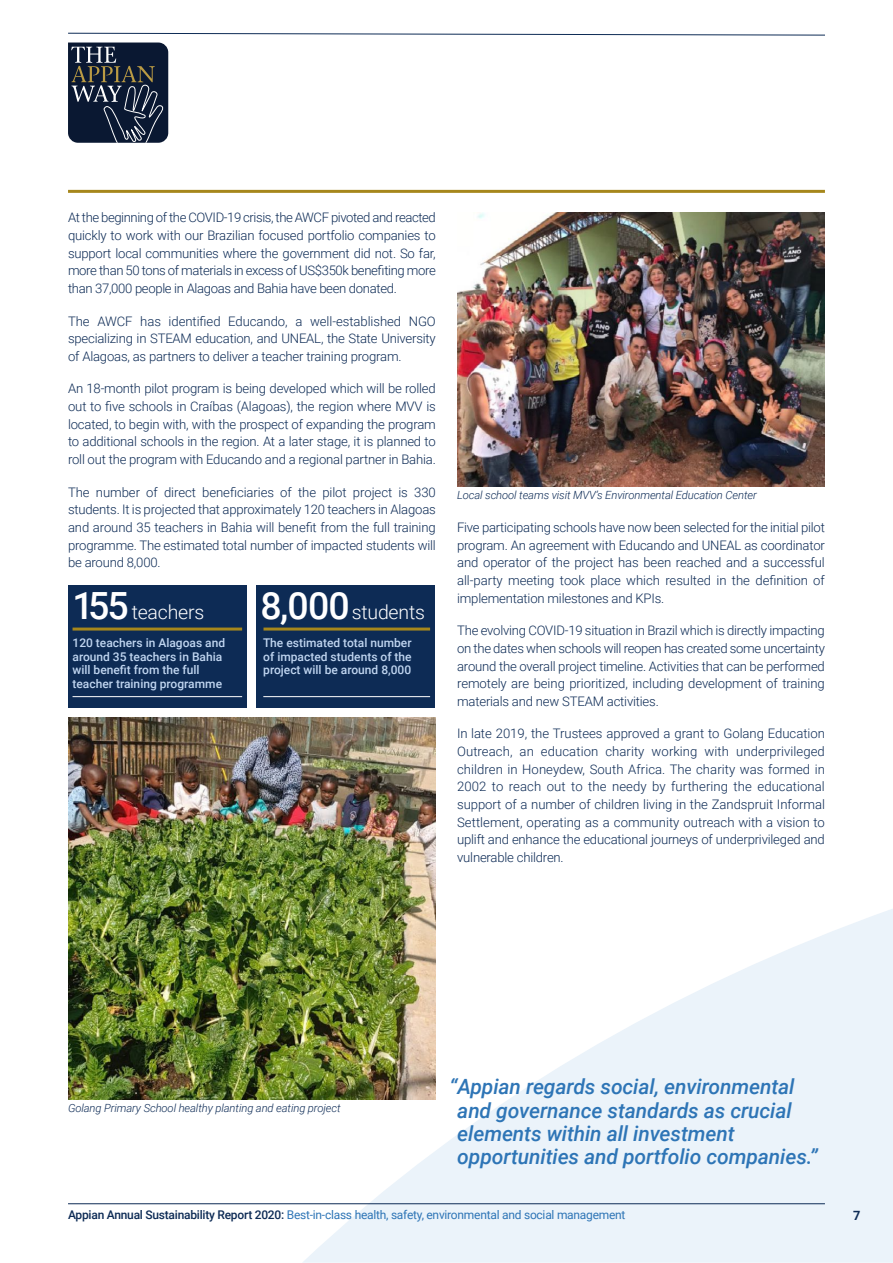
<style>
.page{position:relative;width:893px;height:1263px;background:#fff}
.page>*{position:absolute;margin:0;border:0;box-sizing:border-box;transform-origin:0 0}
.t1{font:italic 500 21px/23.2px "Roboto";letter-spacing:-.005em;color:#2e75b6}
.t2{font:300 19.5px "Roboto";letter-spacing:-.01em;color:#fff}
.t3{font:300 13.2px/17.7px "Roboto";letter-spacing:-.015em;color:#0d2b55;text-align:justify}
.t4{font:700 12.75px "Roboto";color:#0d2b55}
.t5{font:500 12px/13.5px "Roboto";color:#c0d5f0}
.t6{font:12px "Roboto";letter-spacing:-.02em;color:#2e75b6}
.t7{font:italic 300 11.25px "Roboto";letter-spacing:-.01em;color:#0d2b55}
.s1{font-weight:500;font-size:37.5px}
.s2{font-weight:500;color:#0d2b55}
</style>
<div class="page">
<svg style="left:302px;top:909px;width:591px;height:354px;fill:#ebf3fa"></svg>
<svg style="left:68px;top:33px;width:757px;height:3px"></svg>
<hr style="left:68px;top:190px;width:757px;height:3px;background:#a6871c">
<hr style="left:68px;top:1203px;width:757px;height:1px;background:#0d2b55">
<svg style="left:68px;top:43px;width:100px;height:100px;background:#283346"></svg>
<img style="left:68px;top:718px;width:368px;height:381px">
<img style="left:457px;top:213px;width:368px;height:273px">
<div style="left:68px;top:585px;width:179px;height:122px;background:#0d2b55"></div>
<hr style="left:73px;top:627px;width:169px;height:3px;background:#a6871c">
<hr style="left:73px;top:696px;width:169px;height:1px;background:#fff">
<div style="left:256px;top:585px;width:179px;height:122px;background:#0d2b55"></div>
<hr style="left:263px;top:627px;width:167px;height:3px;background:#a6871c">
<hr style="left:263px;top:696px;width:167px;height:1px;background:#fff">
<p class="t3" style="left:68px;top:209px;width:369px">At the beginning of the COVID-19 crisis, the AWCF pivoted and reacted quickly to work with our Brazilian focused portfolio companies to support local communities where the government did not. So far, more than 50 tons of materials in excess of US$350k benefiting more than 37,000 people in Alagoas and Bahia have been donated.</p>
<p class="t3" style="left:68px;top:312px;width:369px">The AWCF has identified Educando, a well-established NGO specializing in STEAM education, and UNEAL, the State University of Alagoas, as partners to deliver a teacher training program.</p>
<p class="t3" style="left:68px;top:380px;width:369px">An 18-month pilot program is being developed which will be rolled out to five schools in Craíbas (Alagoas), the region where MVV is located, to begin with, with the prospect of expanding the program to additional schools in the region. At a later stage, it is planned to roll out the program with Educando and a regional partner in Bahia.</p>
<p class="t3" style="left:68px;top:483px;width:369px">The number of direct beneficiaries of the pilot project is 330 students. It is projected that approximately 120 teachers in Alagoas and around 35 teachers in Bahia will benefit from the full training programme. The estimated total number of impacted students will be around 8,000.</p>
<p class="t2" style="left:73px;top:601px;width:133px"><span class="s1">155</span>teachers</p>
<p class="t5" style="left:73px;top:637px;width:154px">120 teachers in Alagoas and around 35 teachers in Bahia will benefit from the full teacher training programme</p>
<p class="t2" style="left:260px;top:601px;width:166px"><span class="s1">8,000</span>students</p>
<p class="t5" style="left:263px;top:637px;width:150px;text-align:justify">The estimated total number of impacted students of the project will be around 8,000</p>
<p class="t7" style="left:457px;top:489px;width:301px">Local school teams visit MVV’s Environmental Education Center</p>
<p class="t3" style="left:457px;top:519px;width:369px">Five participating schools have now been selected for the initial pilot program. An agreement with Educando and UNEAL as coordinator and operator of the project has been reached and a successful all-party meeting took place which resulted in the definition of implementation milestones and KPIs.</p>
<p class="t3" style="left:457px;top:622px;width:369px">The evolving COVID-19 situation in Brazil which is directly impacting on the dates when schools will reopen has created some uncertainty around the overall project timeline. Activities that can be performed remotely are being prioritized, including development of training materials and new STEAM activities.</p>
<p class="t3" style="left:457px;top:725px;width:369px">In late 2019, the Trustees approved a grant to Golang Education Outreach, an education charity working with underprivileged children in Honeydew, South Africa. The charity was formed in 2002 to reach out to the needy by furthering the educational support of a number of children living in the Zandspruit Informal Settlement, operating as a community outreach with a vision to uplift and enhance the educational journeys of underprivileged and vulnerable children.</p>
<p class="t7" style="left:68px;top:1101px;width:274px">Golang Primary School healthy planting and eating project</p>
<p class="t1" style="left:457px;top:1075px;width:362px;text-indent:-8px">“Appian regards social, environmental and governance standards as crucial elements within all investment opportunities and portfolio companies.”</p>
<p class="t6" style="left:68px;top:1208px;width:559px"><span class="s2">Appian Annual Sustainability Report 2020:</span> Best-in-class health, safety, environmental and social management</p>
<p class="t4" style="left:853px;top:1208px;width:9px">7</p>
</div>
